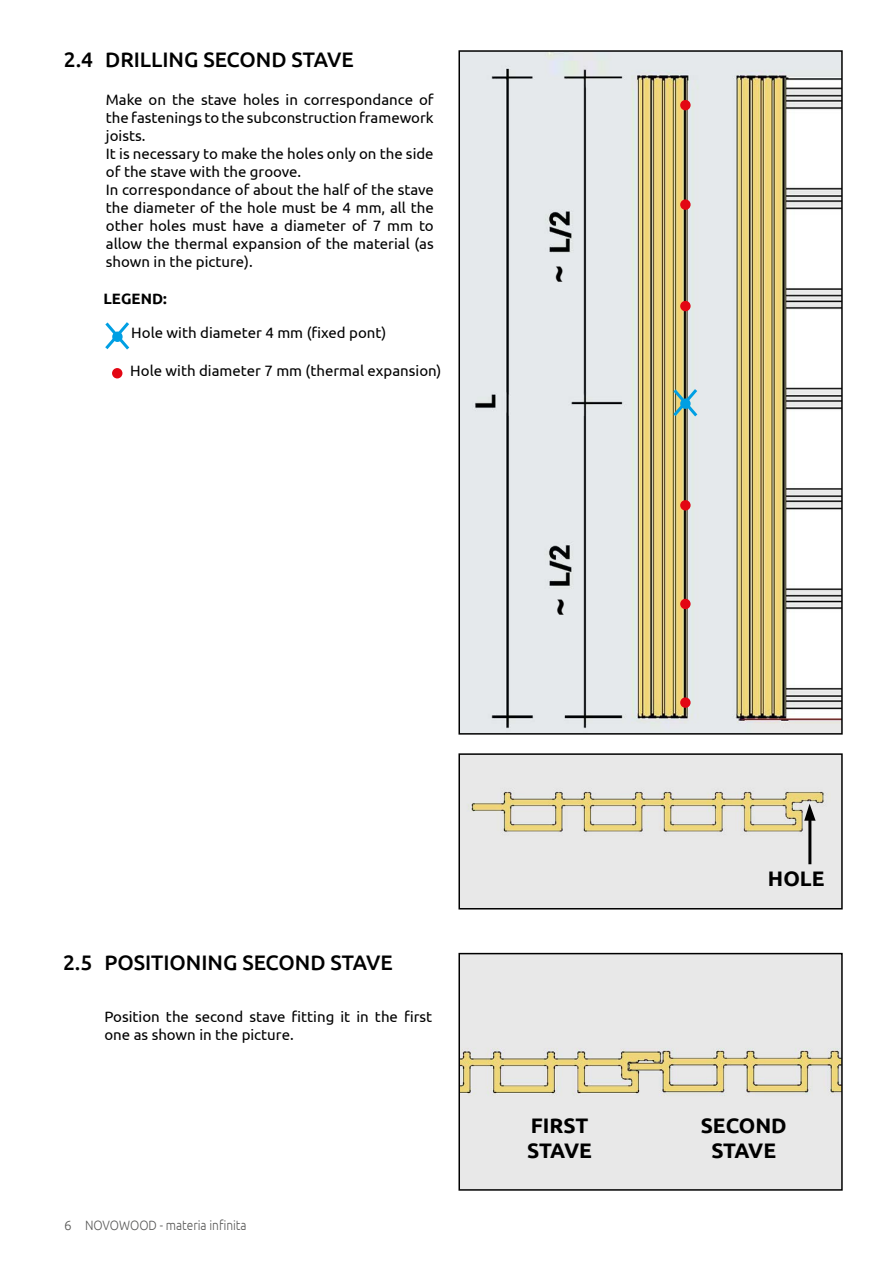
<style>
.page{position:relative;width:893px;height:1263px;background:#fff}
.page>*{position:absolute;margin:0;border:0;box-sizing:border-box;transform-origin:0 0}
.t1{font:900 27px "Arial";color:#000}
.t2{font:500 21px "Ubuntu";color:#000}
.t3{font:700 21px/25.2px "Ubuntu";color:#000}
.t4{font:15px/18px "Ubuntu";color:#000}
.t5{font:700 15px "Ubuntu";color:#000}
.t6{font:300 13.5px "Ubuntu";color:#575756}
</style>
<div class="page">
<img style="left:461px;top:53px;width:379px;height:679px">
<div style="left:458px;top:50px;width:385px;height:685px;border:2px solid #000"></div>
<img style="left:461px;top:756px;width:379px;height:150px">
<div style="left:458px;top:753px;width:385px;height:156px;border:2px solid #000"></div>
<img style="left:461px;top:956px;width:379px;height:232px">
<div style="left:458px;top:953px;width:385px;height:238px;border:2px solid #000"></div>
<div style="left:680px;top:100px;width:11px;height:10px;background:#e30613;border-radius:50%"></div>
<div style="left:680px;top:199px;width:11px;height:11px;background:#e30613;border-radius:50%"></div>
<div style="left:680px;top:301px;width:11px;height:10px;background:#e30613;border-radius:50%"></div>
<div style="left:680px;top:500px;width:11px;height:10px;background:#e30613;border-radius:50%"></div>
<div style="left:680px;top:599px;width:11px;height:10px;background:#e30613;border-radius:50%"></div>
<div style="left:680px;top:697px;width:11px;height:11px;background:#e30613;border-radius:50%"></div>
<svg style="left:670px;top:386px;width:30px;height:34px"></svg>
<div style="left:112px;top:368px;width:10px;height:10px;background:#e30613;border-radius:50%"></div>
<svg style="left:105px;top:322px;width:25px;height:28px"></svg>
<hr style="left:808px;top:818px;width:3px;height:46px;background:#000">
<svg style="left:804px;top:804px;width:12px;height:17px"></svg>
<h2 class="t2" style="left:64px;top:47px;width:291px">2.4 DRILLING SECOND STAVE</h2>
<p class="t4" style="left:106px;top:90px;width:329px">Make on the stave holes in correspondance of the fastenings to the subconstruction framework joists.<br>It is necessary to make the holes only on the side of the stave with the groove.<br>In correspondance of about the half of the stave the diameter of the hole must be 4 mm, all the other holes must have a diameter of 7 mm to allow the thermal expansion of the material (as shown in the picture).</p>
<p class="t5" style="left:104px;top:290px;width:65px">LEGEND:</p>
<p class="t4" style="left:131px;top:323px;width:257px">Hole with diameter 4 mm (fixed pont)</p>
<p class="t4" style="left:130px;top:361px;width:313px">Hole with diameter 7 mm (thermal expansion)</p>
<h1 class="t1" style="left:540px;top:283px;width:19px;rotate:-90deg">~</h1>
<h1 class="t1" style="left:541px;top:616px;width:19px;rotate:-90deg">~</h1>
<h2 class="t2" style="left:63px;top:950px;width:331px">2.5 POSITIONING SECOND STAVE</h2>
<p class="t4" style="left:104px;top:1007px;width:329px">Position the second stave fitting it in the first one as shown in the picture.</p>
<p class="t6" style="left:64px;top:1217px;width:184px">6 NOVOWOOD - materia infinita</p>
<h2 class="t3" style="left:768px;top:866px;width:58px">HOLE</h2>
<h2 class="t3" style="left:527px;top:1112px;width:66px">FIRST<br>STAVE</h2>
<h2 class="t3" style="left:701px;top:1112px;width:87px;text-align:center">SECOND<br>STAVE</h2>
</div>
